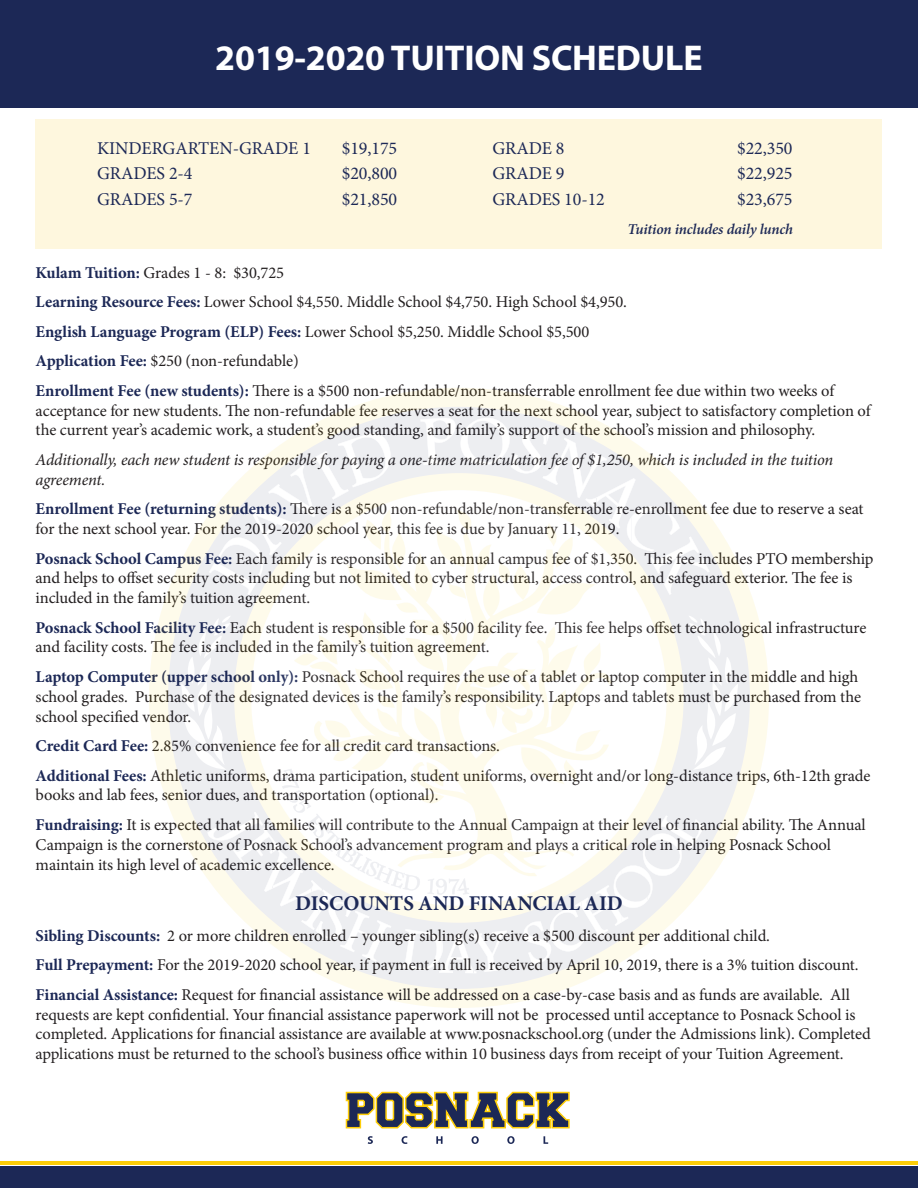
<style>
.page{position:relative;width:918px;height:1188px;background:#fff}
.page>*{position:absolute;margin:0;border:0;box-sizing:border-box;transform-origin:0 0}
.t1{font:700 36px "Myriad Pro";letter-spacing:-.005em;color:#fff}
.t2{font:700 21px "Minion Pro";letter-spacing:-.005em;color:#1c2856}
.t3{font:18px "Minion Pro";letter-spacing:-.005em;color:#1c2856}
.t4{font:16.5px/19.8px "Minion Pro";letter-spacing:-.005em;color:#231f20}
.t5{font:italic 16.5px/19.8px "Minion Pro";letter-spacing:-.015em;color:#231f20}
.t6{font:italic 600 15px "Minion Pro";letter-spacing:-.015em;color:#1c2856}
.s1{font-weight:700;color:#1c2856}
</style>
<div class="page">
<div style="left:36px;top:119px;width:846px;height:130px;background:#fef7de"></div>
<svg style="left:346px;top:1092px;width:224px;height:37px"></svg>
<svg style="left:368px;top:1136px;width:5px;height:8px"></svg>
<svg style="left:402px;top:1136px;width:5px;height:8px"></svg>
<svg style="left:436px;top:1136px;width:7px;height:8px"></svg>
<svg style="left:472px;top:1136px;width:7px;height:8px"></svg>
<svg style="left:507px;top:1136px;width:8px;height:8px"></svg>
<svg style="left:544px;top:1136px;width:4px;height:8px"></svg>
<div style="left:0;top:0;width:918px;height:108px;background:#1c2856"></div>
<div style="left:0;top:1166px;width:918px;height:22px;background:#1c2856"></div>
<hr style="left:0;top:1161px;width:918px;height:3px;background:#fece08">
<svg style="left:149px;top:388px;width:620px;height:620px"></svg>
<svg style="left:234px;top:595px;width:450px;height:217px"></svg>
<svg style="left:209px;top:417px;width:501px;height:178px"></svg>
<svg style="left:277px;top:769px;width:17px;height:43px"></svg>
<svg style="left:207px;top:812px;width:498px;height:161px"></svg>
<svg style="left:181px;top:616px;width:50px;height:154px"></svg>
<svg style="left:689px;top:616px;width:49px;height:154px"></svg>
<svg style="left:294px;top:509px;width:318px;height:369px"></svg>
<p class="t1" style="left:215px;top:34px;width:489px">2019-2020 TUITION SCHEDULE</p>
<p class="t3" style="left:97px;top:136px;width:215px">KINDERGARTEN-GRADE 1</p>
<p class="t3" style="left:342px;top:136px;width:57px">$19,175</p>
<p class="t3" style="left:97px;top:162px;width:97px">GRADES 2-4</p>
<p class="t3" style="left:342px;top:162px;width:57px">$20,800</p>
<p class="t3" style="left:97px;top:187px;width:97px">GRADES 5-7</p>
<p class="t3" style="left:342px;top:187px;width:57px">$21,850</p>
<p class="t3" style="left:492px;top:136px;width:74px">GRADE 8</p>
<p class="t3" style="left:737px;top:136px;width:57px">$22,350</p>
<p class="t3" style="left:492px;top:162px;width:74px">GRADE 9</p>
<p class="t3" style="left:737px;top:162px;width:57px">$22,925</p>
<p class="t3" style="left:492px;top:187px;width:114px">GRADES 10-12</p>
<p class="t3" style="left:737px;top:187px;width:57px">$23,675</p>
<p class="t6" style="left:627px;top:219px;width:167px">Tuition includes daily lunch</p>
<p class="t4" style="left:36px;top:263px;width:250px"><span class="s1">Kulam Tuition:</span> Grades 1 - 8: $30,725</p>
<p class="t4" style="left:36px;top:292px;width:593px"><span class="s1">Learning Resource Fees:</span> Lower School $4,550. Middle School $4,750. High School $4,950.</p>
<p class="t4" style="left:36px;top:322px;width:555px"><span class="s1">English Language Program (ELP) Fees:</span> Lower School $5,250. Middle School $5,500</p>
<p class="t4" style="left:36px;top:351px;width:265px"><span class="s1">Application Fee:</span> $250 (non-refundable)</p>
<p class="t4" style="left:36px;top:381px;width:837px"><span class="s1">Enrollment Fee (new students):</span> There is a $500 non-refundable/non-transferrable enrollment fee due within two weeks of acceptance for new students. The non-refundable fee reserves a seat for the next school year, subject to satisfactory completion of the current year’s academic work, a student’s good standing, and family’s support of the school’s mission and philosophy.</p>
<p class="t5" style="left:36px;top:450px;width:799px">Additionally, each new student is responsible for paying a one-time matriculation fee of $1,250, which is included in the tuition agreement.</p>
<p class="t4" style="left:36px;top:499px;width:829px"><span class="s1">Enrollment Fee (returning students):</span> There is a $500 non-refundable/non-transferrable re-enrollment fee due to reserve a seat for the next school year. For the 2019-2020 school year, this fee is due by January 11, 2019.</p>
<p class="t4" style="left:36px;top:548px;width:839px"><span class="s1">Posnack School Campus Fee:</span> Each family is responsible for an annual campus fee of $1,350. This fee includes PTO membership and helps to offset security costs including but not limited to cyber structural, access control, and safeguard exterior. The fee is included in the family’s tuition agreement.</p>
<p class="t4" style="left:36px;top:618px;width:832px"><span class="s1">Posnack School Facility Fee:</span> Each student is responsible for a $500 facility fee. This fee helps offset technological infrastructure and facility costs. The fee is included in the family’s tuition agreement.</p>
<p class="t4" style="left:36px;top:667px;width:827px"><span class="s1">Laptop Computer (upper school only):</span> Posnack School requires the use of a tablet or laptop computer in the middle and high school grades. Purchase of the designated devices is the family’s responsibility. Laptops and tablets must be purchased from the school specified vendor.</p>
<p class="t4" style="left:36px;top:736px;width:466px"><span class="s1">Credit Card Fee:</span> 2.85% convenience fee for all credit card transactions.</p>
<p class="t4" style="left:36px;top:766px;width:836px"><span class="s1">Additional Fees:</span> Athletic uniforms, drama participation, student uniforms, overnight and/or long-distance trips, 6th-12th grade books and lab fees, senior dues, and transportation (optional).</p>
<p class="t4" style="left:36px;top:815px;width:832px"><span class="s1">Fundraising:</span> It is expected that all families will contribute to the Annual Campaign at their level of financial ability. The Annual<br>Campaign is the cornerstone of Posnack School’s advancement program and plays a critical role in helping Posnack School maintain its high level of academic excellence.</p>
<p class="t2" style="left:295px;top:889px;width:329px">DISCOUNTS AND FINANCIAL AID</p>
<p class="t4" style="left:36px;top:926px;width:736px"><span class="s1">Sibling Discounts:</span> 2 or more children enrolled – younger sibling(s) receive a $500 discount per additional child.</p>
<p class="t4" style="left:36px;top:955px;width:825px"><span class="s1">Full Prepayment:</span> For the 2019-2020 school year, if payment in full is received by April 10, 2019, there is a 3% tuition discount.</p>
<p class="t4" style="left:36px;top:985px;width:837px"><span class="s1">Financial Assistance:</span> Request for financial assistance will be addressed on a case-by-case basis and as funds are available. All requests are kept confidential. Your financial assistance paperwork will not be processed until acceptance to Posnack School is completed. Applications for financial assistance are available at www.posnackschool.org (under the Admissions link). Completed applications must be returned to the school’s business office within 10 business days from receipt of your Tuition Agreement.</p>
</div>
